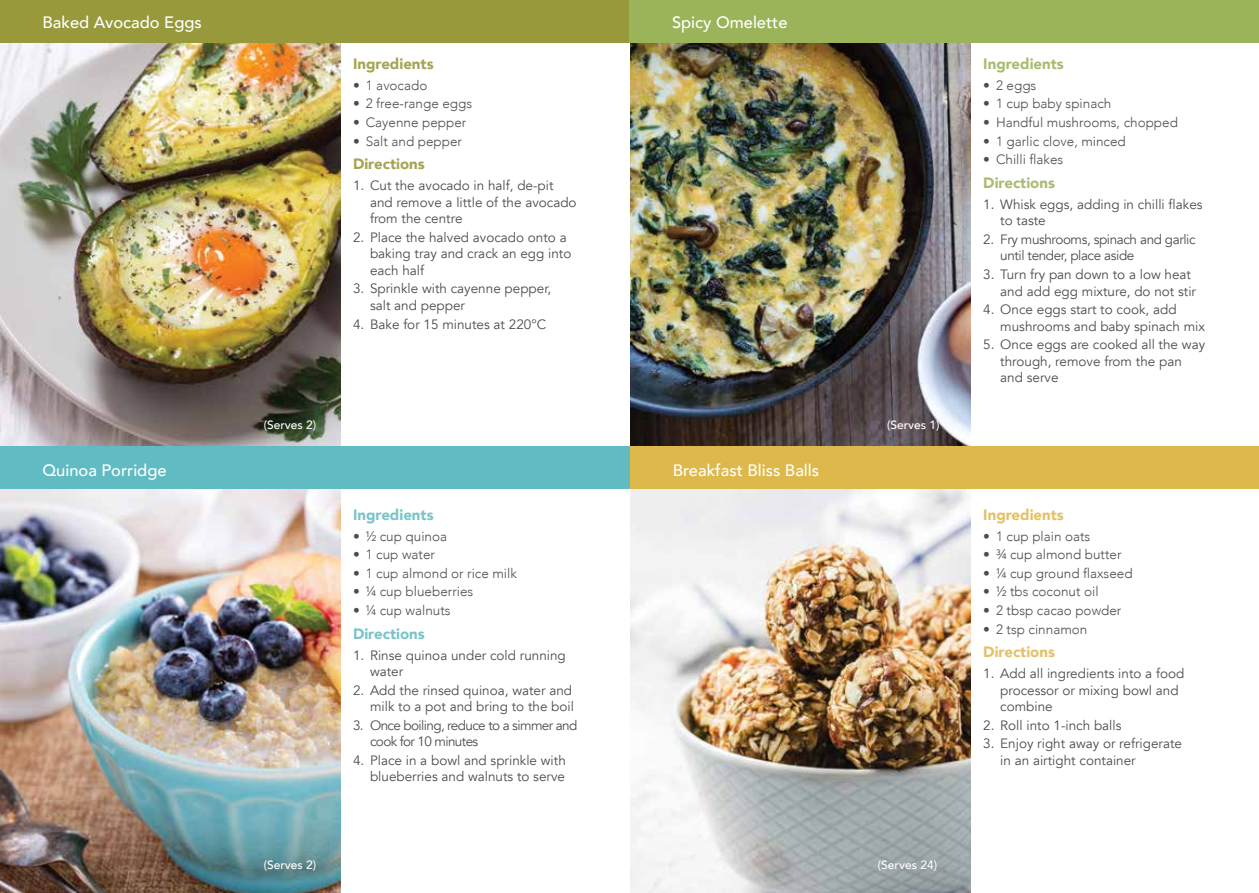
<style>
.page{position:relative;width:1259px;height:893px;background:#fff}
.page>*{position:absolute;margin:0;border:0;box-sizing:border-box;transform-origin:0 0}
.t1{font:500 16.5px "Avenir";color:#fff}
.t2{font:900 15px "Avenir";color:#a4a453}
.t3{font:900 15px "Avenir";color:#a9bc70}
.t4{font:900 15px "Avenir";color:#7bc3ca}
.t5{font:900 15px "Avenir";color:#e2c167}
.t6{font:13.5px/16.5px "Avenir";color:#4d4d4f}
.t7{font:300 13.5px "Avenir";color:#4d4d4f}
.t8{font:13.5px/16.5px "Avenir";letter-spacing:-.03em;color:#4d4d4f}
.t9{font:13.5px/16.5px "Avenir";letter-spacing:-.045em;color:#4d4d4f}
.t10{font:500 12px "Avenir";color:#fff}
</style>
<div class="page">
<img style="left:0;top:43px;width:340px;height:403px">
<img style="left:630px;top:43px;width:340px;height:403px">
<img style="left:0;top:489px;width:340px;height:404px">
<img style="left:630px;top:489px;width:340px;height:404px">
<div style="left:0;top:446px;width:629px;height:43px;background:#61bbc2"></div>
<div style="left:630px;top:446px;width:629px;height:43px;background:#ddb84a"></div>
<div style="left:0;top:0;width:630px;height:43px;background:#97993b"></div>
<div style="left:629px;top:0;width:630px;height:43px;background:#9bb359"></div>
<p class="t1" style="left:43px;top:8px;width:161px">Baked Avocado Eggs</p>
<p class="t1" style="left:672px;top:8px;width:117px">Spicy Omelette</p>
<p class="t2" style="left:353px;top:51px;width:82px">Ingredients</p>
<p class="t7" style="left:353px;top:77px;width:76px">• 1 avocado</p>
<p class="t7" style="left:353px;top:96px;width:121px">• 2 free-range eggs</p>
<p class="t7" style="left:353px;top:114px;width:115px">• Cayenne pepper</p>
<p class="t7" style="left:353px;top:133px;width:111px">• Salt and pepper</p>
<p class="t2" style="left:353px;top:151px;width:73px">Directions</p>
<p class="t6" style="left:370px;top:177px;width:208px;text-indent:-17px">1. Cut the avocado in half, de-pit and remove a little of the avocado from the centre</p>
<p class="t6" style="left:370px;top:229px;width:203px;text-indent:-17px">2. Place the halved avocado onto a baking tray and crack an egg into each half</p>
<p class="t6" style="left:370px;top:281px;width:183px;text-indent:-17px">3. Sprinkle with cayenne pepper, salt and pepper</p>
<p class="t6" style="left:353px;top:316px;width:195px">4. Bake for 15 minutes at 220°C</p>
<p class="t10" style="left:264px;top:414px;width:54px">(Serves 2)</p>
<p class="t10" style="left:887px;top:414px;width:54px">(Serves 1)</p>
<p class="t1" style="left:43px;top:456px;width:126px">Quinoa Porridge</p>
<p class="t1" style="left:673px;top:456px;width:148px">Breakfast Bliss Balls</p>
<p class="t4" style="left:353px;top:502px;width:82px">Ingredients</p>
<p class="t7" style="left:353px;top:528px;width:96px">• ½ cup quinoa</p>
<p class="t7" style="left:353px;top:546px;width:84px">• 1 cup water</p>
<p class="t7" style="left:353px;top:565px;width:165px">• 1 cup almond or rice milk</p>
<p class="t7" style="left:353px;top:584px;width:122px">• ¼ cup blueberries</p>
<p class="t7" style="left:353px;top:602px;width:99px">• ¼ cup walnuts</p>
<p class="t4" style="left:353px;top:621px;width:73px">Directions</p>
<p class="t6" style="left:370px;top:647px;width:197px;text-indent:-17px">1. Rinse quinoa under cold running water</p>
<p class="t6" style="left:353px;top:682px;width:222px;text-align:right">2. Add the rinsed quinoa, water and milk to a pot and bring to the boil</p>
<p class="t9" style="left:370px;top:717px;width:209px;text-indent:-17px">3. Once boiling, reduce to a simmer and cook for 10 minutes</p>
<p class="t6" style="left:353px;top:752px;width:214px;text-align:right">4. Place in a bowl and sprinkle with blueberries and walnuts to serve</p>
<p class="t10" style="left:264px;top:854px;width:54px">(Serves 2)</p>
<p class="t10" style="left:878px;top:854px;width:61px">(Serves 24)</p>
<p class="t3" style="left:983px;top:51px;width:82px">Ingredients</p>
<p class="t7" style="left:983px;top:77px;width:55px">• 2 eggs</p>
<p class="t7" style="left:983px;top:96px;width:130px">• 1 cup baby spinach</p>
<p class="t7" style="left:983px;top:114px;width:196px">• Handful mushrooms, chopped</p>
<p class="t7" style="left:983px;top:133px;width:144px">• 1 garlic clove, minced</p>
<p class="t7" style="left:983px;top:152px;width:82px">• Chilli flakes</p>
<p class="t3" style="left:983px;top:170px;width:73px">Directions</p>
<p class="t6" style="left:1000px;top:196px;width:204px;text-indent:-17px">1. Whisk eggs, adding in chilli flakes to taste</p>
<p class="t8" style="left:1000px;top:231px;width:197px;text-indent:-17px">2. Fry mushrooms, spinach and garlic until tender, place aside</p>
<p class="t6" style="left:1000px;top:266px;width:197px;text-indent:-17px">3. Turn fry pan down to a low heat and add egg mixture, do not stir</p>
<p class="t6" style="left:1000px;top:301px;width:206px;text-indent:-17px">4. Once eggs start to cook, add mushrooms and baby spinach mix</p>
<p class="t6" style="left:1000px;top:337px;width:206px;text-indent:-17px">5. Once eggs are cooked all the way through, remove from the pan and serve</p>
<p class="t5" style="left:983px;top:502px;width:82px">Ingredients</p>
<p class="t7" style="left:983px;top:528px;width:109px">• 1 cup plain oats</p>
<p class="t7" style="left:983px;top:546px;width:140px">• ¾ cup almond butter</p>
<p class="t7" style="left:983px;top:565px;width:151px">• ¼ cup ground flaxseed</p>
<p class="t7" style="left:983px;top:584px;width:117px">• ½ tbs coconut oil</p>
<p class="t7" style="left:983px;top:602px;width:140px">• 2 tbsp cacao powder</p>
<p class="t7" style="left:983px;top:621px;width:106px">• 2 tsp cinnamon</p>
<p class="t5" style="left:983px;top:639px;width:73px">Directions</p>
<p class="t6" style="left:1000px;top:665px;width:185px;text-indent:-17px">1. Add all ingredients into a food processor or mixing bowl and combine</p>
<p class="t6" style="left:983px;top:717px;width:140px">2. Roll into 1-inch balls</p>
<p class="t6" style="left:1000px;top:736px;width:183px;text-indent:-17px">3. Enjoy right away or refrigerate in an airtight container</p>
</div>
